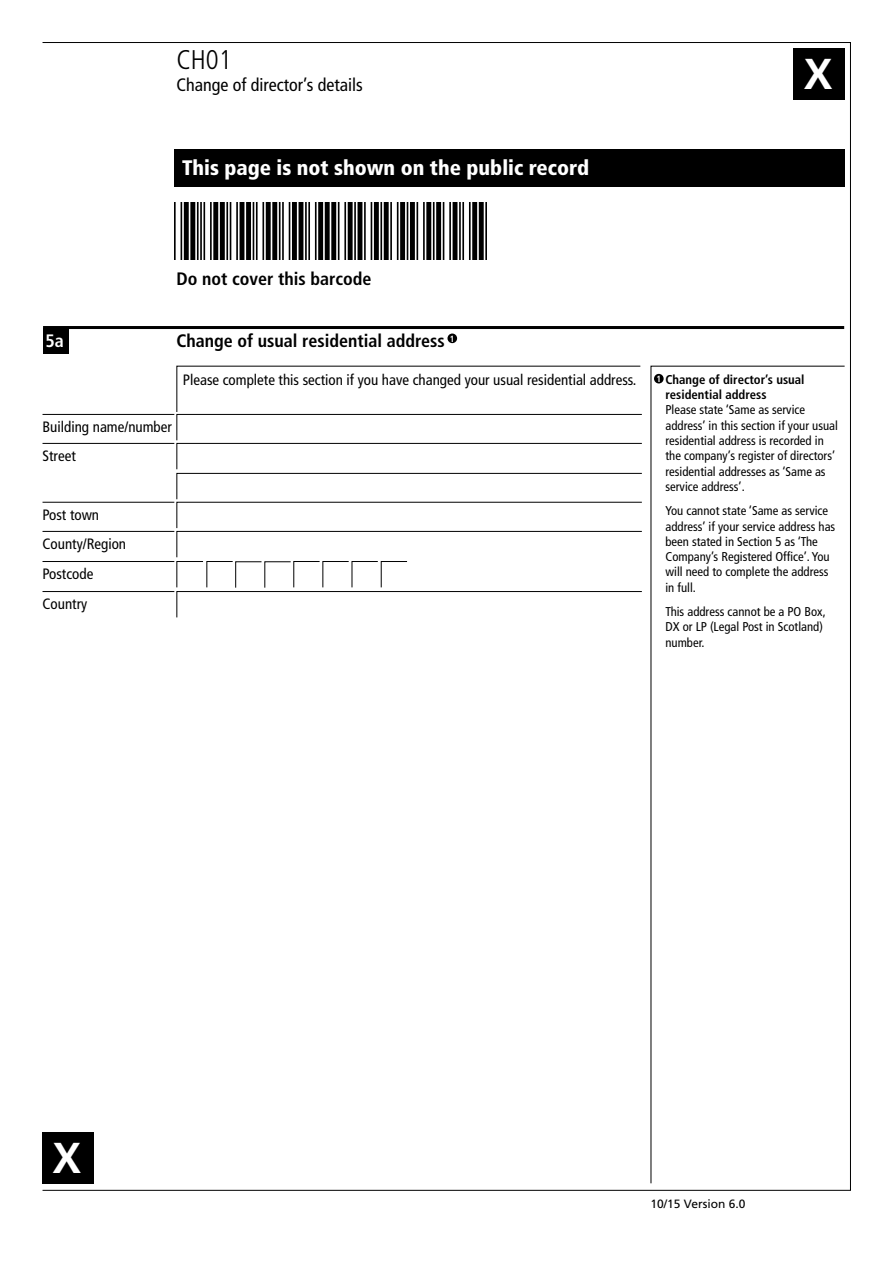
<style>
.page{position:relative;width:893px;height:1263px;background:#fff}
.page>*{position:absolute;margin:0;border:0;box-sizing:border-box;transform-origin:0 0}
.t1{font:700 43.2px "Frutiger";color:#fff}
.t2{font:300 condensed 27px "Frutiger";color:#000}
.t3{font:900 condensed 21px "Frutiger";color:#fff}
.t4{font:700 condensed 18px "Frutiger";color:#000}
.t5{font:condensed 18px "Frutiger";color:#000}
.t6{font:700 condensed 18px "Frutiger";color:#fff}
.t7{font:condensed 15px "Frutiger";color:#000}
.t8{font:condensed 12.75px/15.3px "Frutiger";color:#000}
.t9{font:700 condensed 12.75px/15.3px "Frutiger";color:#000}
.t10{font:12px "Frutiger";color:#000}
.t11{font:700 condensed 9px "Frutiger";color:#fff}
</style>
<div class="page">
<div style="left:174px;top:149px;width:671px;height:38px;background:#000"></div>
<div style="left:43px;top:328px;width:26px;height:25px;background:#000"></div>
<hr style="left:43px;top:326px;width:801px;height:3px;background:#000">
<svg style="left:650px;top:365px;width:195px;height:819px"></svg>
<div style="left:654px;top:374px;width:10px;height:9px;background:#000;border-radius:50%"></div>
<div style="left:447px;top:333px;width:10px;height:10px;background:#000;border-radius:50%"></div>
<div style="left:794px;top:49px;width:51px;height:51px;background:#000"></div>
<div style="left:43px;top:1132px;width:51px;height:51px;background:#000"></div>
<hr style="left:43px;top:414px;width:131px;height:1px;background:#000">
<hr style="left:43px;top:443px;width:131px;height:1px;background:#000">
<hr style="left:43px;top:502px;width:131px;height:1px;background:#000">
<hr style="left:43px;top:531px;width:131px;height:1px;background:#000">
<hr style="left:43px;top:591px;width:131px;height:1px;background:#000">
<hr style="left:43px;top:561px;width:131px;height:1px;background:#000">
<svg style="left:176px;top:365px;width:466px;height:253px"></svg>
<img style="left:174px;top:202px;width:313px;height:57px">
<h2 class="t2" style="left:176px;top:44px;width:57px">CH01</h2>
<h3 class="t5" style="left:176px;top:74px;width:188px">Change of director’s details</h3>
<p class="t3" style="left:182px;top:155px;width:409px">This page is not shown on the public record</p>
<h1 class="t1" style="left:804px;top:49px;width:30px">X</h1>
<p class="t4" style="left:176px;top:268px;width:196px">Do not cover this barcode</p>
<p class="t6" style="left:45px;top:330px;width:20px">5a</p>
<p class="t4" style="left:176px;top:330px;width:270px">Change of usual residential address</p>
<p class="t11" style="left:450px;top:333px;width:6px">1</p>
<p class="t7" style="left:183px;top:371px;width:455px">Please complete this section if you have changed your usual residential address.</p>
<p class="t7" style="left:43px;top:418px;width:131px">Building name/number</p>
<p class="t7" style="left:43px;top:447px;width:35px">Street</p>
<p class="t7" style="left:43px;top:506px;width:58px">Post town</p>
<p class="t7" style="left:43px;top:535px;width:85px">County/Region</p>
<p class="t7" style="left:43px;top:565px;width:52px">Postcode</p>
<p class="t7" style="left:43px;top:595px;width:46px">Country</p>
<p class="t9" style="left:665px;top:372px;width:141px">Change of director’s usual residential address</p>
<p class="t8" style="left:665px;top:402px;width:174px">Please state ‘Same as service address’ in this section if your usual residential address is recorded in the company’s register of directors’ residential addresses as ‘Same as service address’.</p>
<p class="t8" style="left:665px;top:503px;width:171px">You cannot state ‘Same as service address’ if your service address has been stated in Section 5 as ‘The<br>Company’s Registered Office’. You will need to complete the address in full.</p>
<p class="t8" style="left:665px;top:604px;width:162px">This address cannot be a PO Box,<br>DX or LP (Legal Post in Scotland) number.</p>
<p class="t11" style="left:656px;top:373px;width:6px">1</p>
<h1 class="t1" style="left:53px;top:1132px;width:30px">X</h1>
<p class="t10" style="left:651px;top:1197px;width:96px">10/15 Version 6.0</p>
</div>
